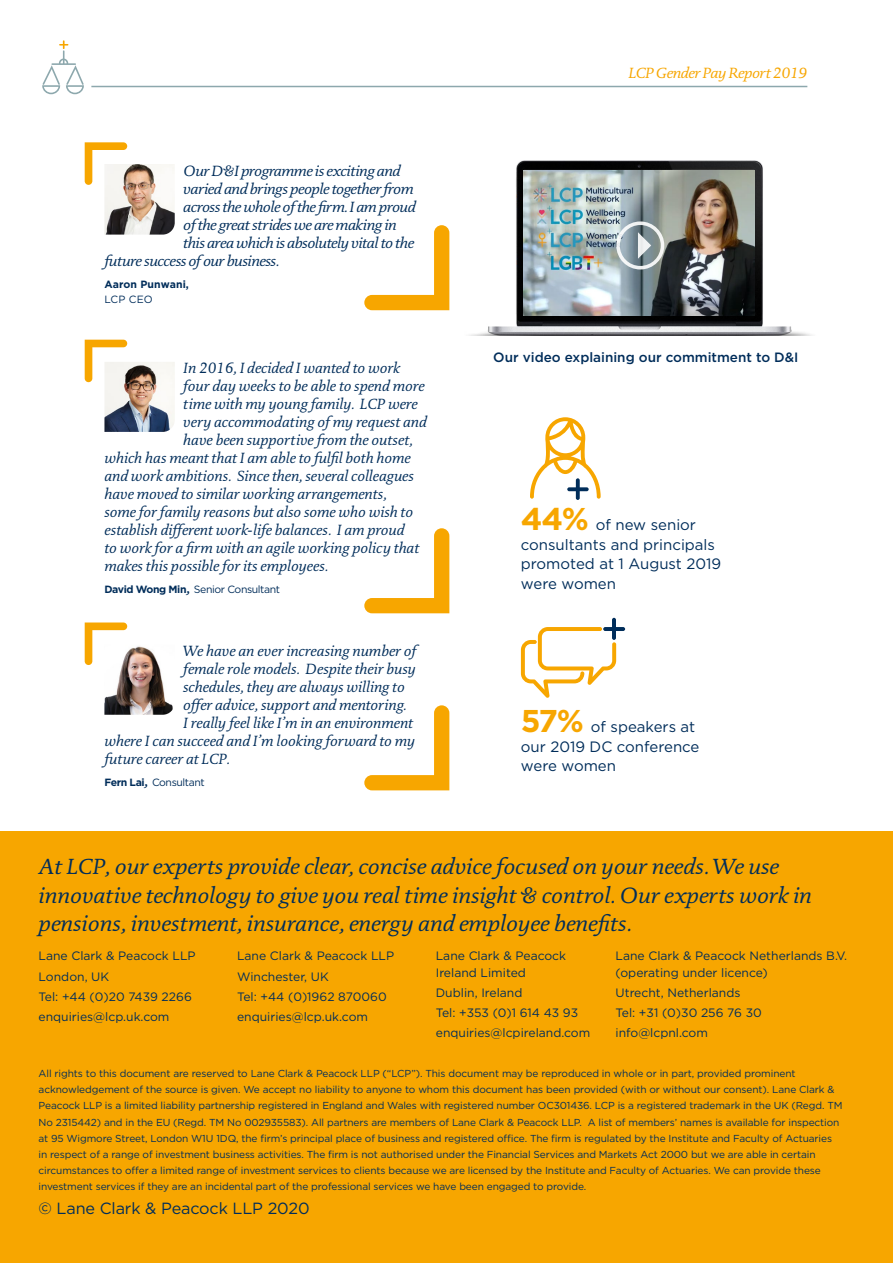
<style>
.page{position:relative;width:893px;height:1263px;background:#fff}
.page>*{position:absolute;margin:0;border:0;box-sizing:border-box;transform-origin:0 0}
.t1{font:italic 22.2px/28.3px "DTL Documenta TOT";color:#002d5a}
.t2{font:16.2px "Gotham";letter-spacing:-.01em;color:#002d5a}
.t3{font:italic 15px "DTL Documenta TOT";color:#002d5a;scale:.96 1}
.t4{font:italic 15px "DTL Documenta TOT";letter-spacing:-.03em;color:#002d5a}
.t5{font:15px/19.5px "Gotham";color:#002d5a}
.t6{font:italic 15px "DTL Documenta TOT";letter-spacing:-.03em;color:#f7a600}
.t7{font:500 13.5px "Gotham";color:#002d5a}
.t8{font:12.15px/20.2px "Gotham";color:#002d5a}
.t9{font:10.5px "Gotham";letter-spacing:-.04em;color:#002d5a}
.t10{font:700 10.5px "Gotham";letter-spacing:.01em;color:#002d5a}
.t11{font:10.05px/16.2px "Gotham";letter-spacing:-.01em;color:#002d5a}
.s1{font-weight:700}
.s2{font-family:"DTL Documenta TOT";font-style:italic;font-size:18px}
.s3{font-weight:700;font-size:31.5px;color:#f7a600}
</style>
<div class="page">
<svg style="left:42px;top:40px;width:42px;height:54px"></svg>
<hr style="left:91px;top:86px;width:716px;height:1px;background:#8da8ad">
<div style="left:0;top:831px;width:893px;height:432px;background:#f7a600"></div>
<img style="left:469px;top:160px;width:343px;height:176px">
<img style="left:524px;top:170px;width:230px;height:145px">
<svg style="left:530px;top:417px;width:71px;height:83px"></svg>
<svg style="left:521px;top:618px;width:104px;height:80px"></svg>
<div style="left:616px;top:221px;width:48px;height:48px;border:4px solid #fff;border-radius:50%"></div>
<svg style="left:638px;top:232px;width:13px;height:27px"></svg>
<svg style="left:85px;top:622px;width:42px;height:43px"></svg>
<svg style="left:85px;top:142px;width:42px;height:43px"></svg>
<svg style="left:364px;top:705px;width:85px;height:85px"></svg>
<svg style="left:364px;top:225px;width:85px;height:85px"></svg>
<img style="left:104px;top:645px;width:69px;height:70px">
<img style="left:104px;top:164px;width:71px;height:71px">
<svg style="left:85px;top:340px;width:42px;height:42px"></svg>
<svg style="left:364px;top:528px;width:85px;height:85px"></svg>
<img style="left:104px;top:362px;width:71px;height:70px">
<h3 class="t4" style="left:183px;top:162px;width:219px">Our D&amp;I programme is exciting and</h3>
<h3 class="t4" style="left:183px;top:180px;width:232px">varied and brings people together from</h3>
<h3 class="t4" style="left:183px;top:198px;width:234px">across the whole of the firm. I am proud</h3>
<h3 class="t4" style="left:183px;top:216px;width:215px">of the great strides we are making in</h3>
<h3 class="t4" style="left:183px;top:234px;width:232px">this area which is absolutely vital to the</h3>
<h3 class="t4" style="left:104px;top:252px;width:176px">future success of our business.</h3>
<p class="t10" style="left:104px;top:277px;width:86px">Aaron Punwani,</p>
<p class="t9" style="left:104px;top:292px;width:50px">LCP CEO</p>
<h3 class="t3" style="left:183px;top:359px;width:227px">In 2016, I decided I wanted to work</h3>
<h3 class="t3" style="left:183px;top:377px;width:253px">four day weeks to be able to spend more</h3>
<h3 class="t3" style="left:183px;top:395px;width:246px">time with my young family. LCP were</h3>
<h3 class="t3" style="left:183px;top:413px;width:255px">very accommodating of my request and</h3>
<h3 class="t3" style="left:183px;top:431px;width:241px">have been supportive from the outset,</h3>
<h3 class="t3" style="left:104px;top:449px;width:321px">which has meant that I am able to fulfil both home</h3>
<h3 class="t3" style="left:104px;top:467px;width:324px">and work ambitions. Since then, several colleagues</h3>
<h3 class="t3" style="left:104px;top:485px;width:296px">have moved to similar working arrangements,</h3>
<h3 class="t3" style="left:104px;top:503px;width:323px">some for family reasons but also some who wish to</h3>
<h3 class="t3" style="left:104px;top:521px;width:314px">establish different work-life balances. I am proud</h3>
<h3 class="t3" style="left:104px;top:539px;width:329px">to work for a firm with an agile working policy that</h3>
<h3 class="t3" style="left:104px;top:557px;width:234px">makes this possible for its employees.</h3>
<p class="t9" style="left:104px;top:583px;width:177px"><span class="s1">David Wong Min</span><span class="s2">,</span> Senior Consultant</p>
<h3 class="t3" style="left:183px;top:642px;width:244px">We have an ever increasing number of</h3>
<h3 class="t3" style="left:183px;top:660px;width:244px">female role models. Despite their busy</h3>
<h3 class="t3" style="left:183px;top:678px;width:232px">schedules, they are always willing to</h3>
<h3 class="t3" style="left:183px;top:696px;width:234px">offer advice, support and mentoring.</h3>
<h3 class="t3" style="left:183px;top:714px;width:241px">I really feel like I’m in an environment</h3>
<h3 class="t3" style="left:104px;top:732px;width:325px">where I can succeed and I’m looking forward to my</h3>
<h3 class="t3" style="left:104px;top:750px;width:132px">future career at LCP.</h3>
<p class="t9" style="left:104px;top:775px;width:102px"><span class="s1">Fern Lai</span><span class="s2">,</span> Consultant</p>
<h3 class="t6" style="left:628px;top:64px;width:180px">LCP Gender Pay Report 2019</h3>
<h3 class="t7" style="left:493px;top:348px;width:307px">Our video explaining our commitment to D&amp;I</h3>
<h3 class="t5" style="left:521px;top:515px;width:202px"><span class="s3">44%</span> of new senior consultants and principals promoted at 1 August 2019 were women</h3>
<h3 class="t5" style="left:521px;top:717px;width:180px"><span class="s3">57%</span> of speakers at our 2019 DC conference were women</h3>
<h1 class="t1" style="left:39px;top:852px;width:775px">At LCP, our experts provide clear, concise advice focused on your needs. We use innovative technology to give you real time insight &amp; control. Our experts work in pensions, investment, insurance, energy and employee benefits.</h1>
<p class="t8" style="left:39px;top:946px;width:159px">Lane Clark &amp; Peacock LLP<br>London, UK<br>Tel: +44 (0)20 7439 2266 enquiries@lcp.uk.com</p>
<p class="t8" style="left:237px;top:946px;width:159px">Lane Clark &amp; Peacock LLP<br>Winchester, UK<br>Tel: +44 (0)1962 870060 enquiries@lcp.uk.com</p>
<p class="t8" style="left:436px;top:948px;width:132px;line-height:16.2px">Lane Clark &amp; Peacock<br>Ireland Limited</p>
<p class="t8" style="left:436px;top:982px;width:156px">Dublin, Ireland<br>Tel: +353 (0)1 614 43 93 enquiries@lcpireland.com</p>
<p class="t8" style="left:615px;top:948px;width:233px;line-height:16.2px">Lane Clark &amp; Peacock Netherlands B.V. (operating under licence)</p>
<p class="t8" style="left:615px;top:982px;width:148px">Utrecht, Netherlands<br>Tel: +31 (0)30 256 76 30 info@lcpnl.com</p>
<p class="t11" style="left:39px;top:1065px;width:806px">All rights to this document are reserved to Lane Clark &amp; Peacock LLP (“LCP”). This document may be reproduced in whole or in part, provided prominent acknowledgement of the source is given. We accept no liability to anyone to whom this document has been provided (with or without our consent). Lane Clark &amp; Peacock LLP is a limited liability partnership registered in England and Wales with registered number OC301436. LCP is a registered trademark in the UK (Regd. TM No 2315442) and in the EU (Regd. TM No 002935583). All partners are members of Lane Clark &amp; Peacock LLP. A list of members’ names is available for inspection at 95 Wigmore Street, London W1U 1DQ, the firm’s principal place of business and registered office. The firm is regulated by the Institute and Faculty of Actuaries in respect of a range of investment business activities. The firm is not authorised under the Financial Services and Markets Act 2000 but we are able in certain circumstances to offer a limited range of investment services to clients because we are licensed by the Institute and Faculty of Actuaries. We can provide these investment services if they are an incidental part of the professional services we have been engaged to provide.</p>
<h2 class="t2" style="left:39px;top:1198px;width:273px">© Lane Clark &amp; Peacock LLP 2020</h2>
</div>
